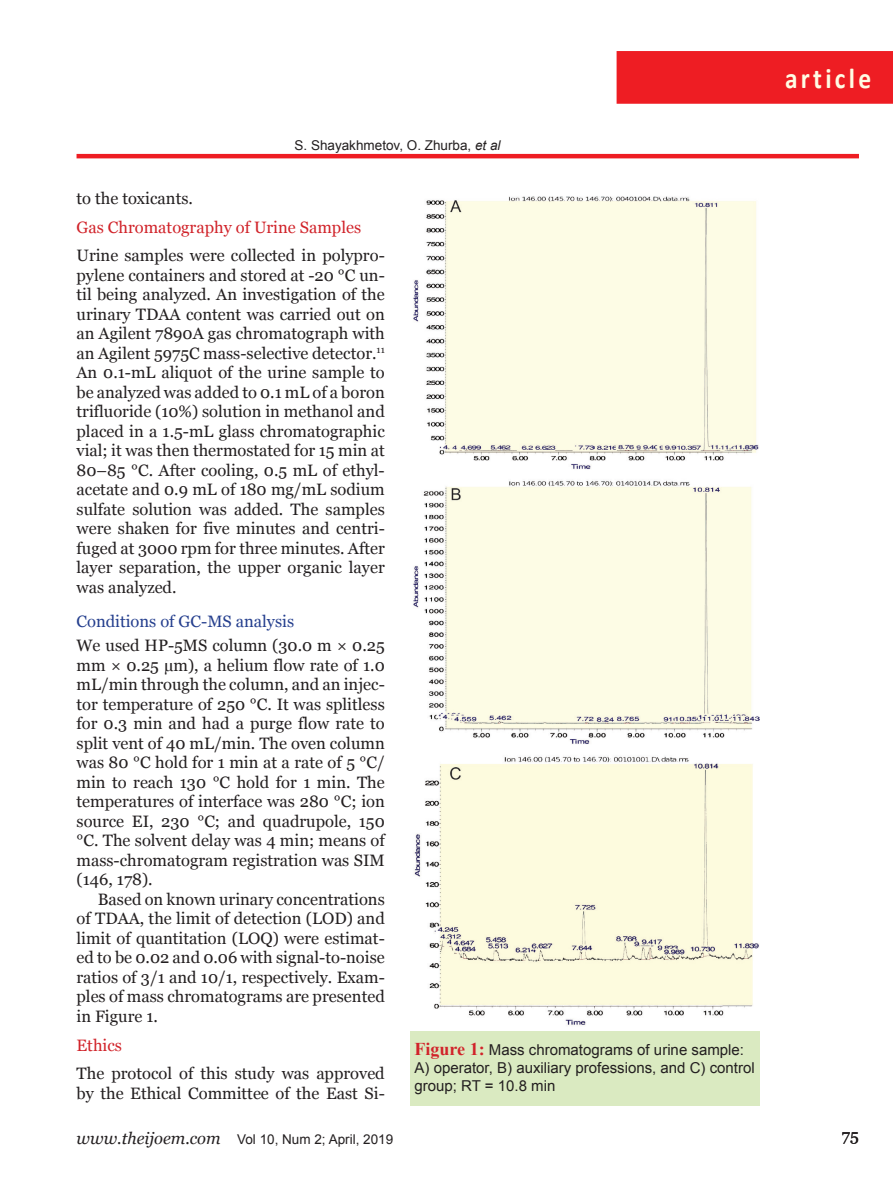
<style>
.page{position:relative;width:893px;height:1191px;background:#fff}
.page>*{position:absolute;margin:0;border:0;box-sizing:border-box;transform-origin:0 0}
.t1{font:700 28.8px "Calibri";letter-spacing:.13em;color:#fffce4;scale:.88 1}
.First_body{font:16.5px/19.5px "Georgia";color:#231f20;text-align:justify}
.body{font:16.5px/19.5px "Georgia";color:#231f20;text-align:justify}
.sub_heading{font:16.5px "Georgia";color:#d1232a}
.sub_sub_heading{font:16.5px "Georgia";color:#253f8e}
.Legend{font:15px/18px "Arial";color:#231f20}
.Running_Auth{font:13.5px "Arial";color:#231f20}
.s1{font-style:italic}
.s2{font-family:"Times New Roman";font-weight:700;font-size:18px;color:#d1232a}
.s3{font-family:"Georgia";font-style:italic;font-size:16.5px}
</style>
<div class="page">
<hr style="left:77px;top:154px;width:782px;height:4px;background:#ee1d23">
<div style="left:617px;top:51px;width:276px;height:53px;background:#ee1d23"></div>
<div style="left:410px;top:1031px;width:350px;height:75px;background:#daeac1"></div>
<img style="left:413px;top:196px;width:346px;height:274px">
<img style="left:413px;top:480px;width:347px;height:545px">
<p class="Running_Auth" style="left:295px;top:136px;width:208px">S. Shayakhmetov, O. Zhurba, <span class="s1">et al</span></p>
<p class="body" style="left:77px;top:188px;width:118px">to the toxicants.</p>
<p class="sub_heading" style="left:77px;top:218px;width:286px">Gas Chromatography of Urine Samples</p>
<p class="First_body" style="left:77px;top:246px;width:310px">Urine samples were collected in polypro&shy;pylene containers and stored at ‑20 °C un&shy;til being analyzed. An investigation of the urinary TDAA content was carried out on an Agilent 7890A gas chromatograph with an Agilent 5975C mass-selective detector.<sup>11<br></sup>An 0.1-mL aliquot of the urine sample to be analyzed was added to 0.1 mL of a boron trifluoride (10%) solution in methanol and placed in a 1.5-mL glass chromatographic vial; it was then thermostated for 15 min at 80–85 °C. After cooling, 0.5 mL of ethyl&shy;acetate and 0.9 mL of 180 mg/mL sodium sulfate solution was added. The samples were shaken for five minutes and centri&shy;fuged at 3000 rpm for three minutes. After layer separation, the upper organic layer was analyzed.</p>
<p class="sub_sub_heading" style="left:77px;top:612px;width:219px">Conditions of GC-MS analysis</p>
<p class="First_body" style="left:77px;top:635px;width:310px">We used HP-5MS column (30.0 m × 0.25 mm × 0.25 µm), a helium flow rate of 1.0 mL/min through the column, and an injec&shy;tor temperature of 250 °С. It was splitless for 0.3 min and had a purge flow rate to split vent of 40 mL/min. The oven column was 80 °С hold for 1 min at a rate of 5 °С/ min to reach 130 °С hold for 1 min. The temperatures of interface was 280 °С; ion source EI, 230 °С; and quadrupole, 150 °С. The solvent delay was 4 min; means of mass-chromatogram registration was SIM (146, 178).</p>
<p class="body" style="left:77px;top:889px;width:310px;text-indent:21px">Based on known urinary concentrations of TDAA, the limit of detection (LOD) and limit of quantitation (LOQ) were estimat&shy;ed to be 0.02 and 0.06 with signal-to-noise ratios of 3/1 and 10/1, respectively. Exam&shy;ples of mass chromatograms are presented in Figure 1.</p>
<p class="sub_heading" style="left:77px;top:1035px;width:47px">Ethics</p>
<p class="First_body" style="left:77px;top:1063px;width:310px">The protocol of this study was approved by the Ethical Committee of the East Si-</p>
<p class="Legend" style="left:415px;top:1040px;width:342px"><span class="s2">Figure 1:</span> Mass chromatograms of urine sample:<br>A) operator, B) auxiliary professions, and C) control group; RT = 10.8 min</p>
<h1 class="t1" style="left:785px;top:60px;width:99px">article</h1>
<p class="Running_Auth" style="left:77px;top:1130px;width:318px"><span class="s3">www.theijoem.com</span> Vol 10, Num 2; April, 2019</p>
<p class="First_body" style="left:842px;top:1125px;width:18px">75</p>
</div>
